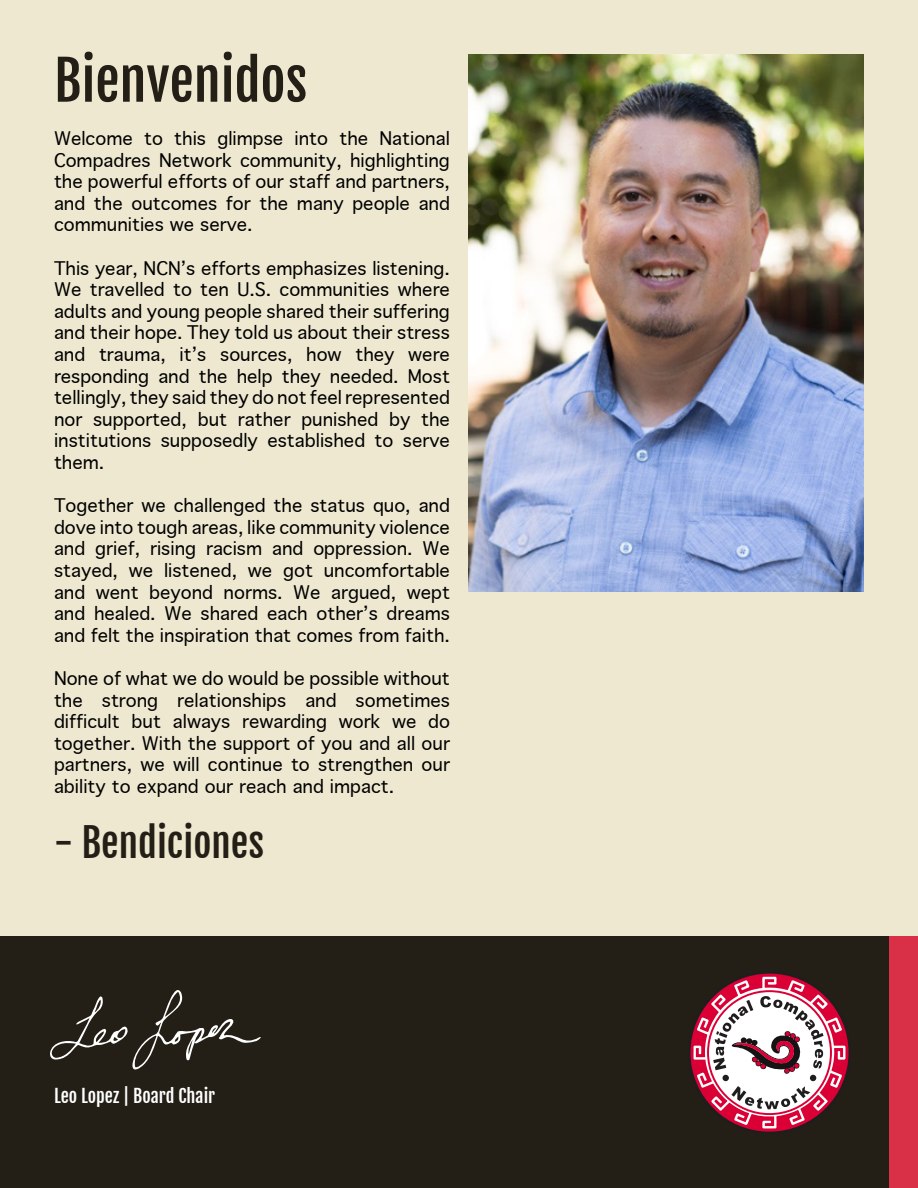
<style>
.page{position:relative;width:918px;height:1188px;background:#eee8d0}
.page>*{position:absolute;margin:0;border:0;box-sizing:border-box;transform-origin:0 0}
.t1{font:54px "Fjalla One";color:#231f16}
.t2{font:39px "Fjalla One";color:#231f16}
.t3{font:18px/21.6px "Geneva";color:#000;text-align:justify}
.t4{font:18px "Fjalla One";color:#fff}
</style>
<div class="page">
<div style="left:844px;top:936px;width:74px;height:252px;background:#d93047"></div>
<img style="left:468px;top:54px;width:396px;height:537px">
<div style="left:0;top:936px;width:889px;height:252px;background:#231f16"></div>
<svg style="left:693px;top:977px;width:152px;height:152px"></svg>
<svg style="left:50px;top:990px;width:211px;height:80px"></svg>
<p class="t1" style="left:54px;top:47px;width:255px">Bienvenidos</p>
<p class="t3" style="left:54px;top:128px;width:397px">Welcome to this glimpse into the National Compadres Network community, highlighting the powerful efforts of our staff and partners, and the outcomes for the many people and communities we serve.</p>
<p class="t3" style="left:54px;top:257px;width:397px">This year, NCN’s efforts emphasizes listening.<br>We travelled to ten U.S. communities where adults and young people shared their suffering and their hope. They told us about their stress and trauma, it’s sources, how they were responding and the help they needed. Most tellingly, they said they do not feel represented nor supported, but rather punished by the institutions supposedly established to serve them.</p>
<p class="t3" style="left:54px;top:495px;width:398px">Together we challenged the status quo, and dove into tough areas, like community violence and grief, rising racism and oppression. We stayed, we listened, we got uncomfortable and went beyond norms. We argued, wept and healed. We shared each other’s dreams and felt the inspiration that comes from faith.</p>
<p class="t3" style="left:54px;top:668px;width:397px">None of what we do would be possible without the strong relationships and sometimes difficult but always rewarding work we do together. With the support of you and all our partners, we will continue to strengthen our ability to expand our reach and impact.</p>
<p class="t2" style="left:54px;top:818px;width:212px">- Bendiciones</p>
<p class="t4" style="left:54px;top:1085px;width:163px">Leo Lopez | Board Chair</p>
</div>
